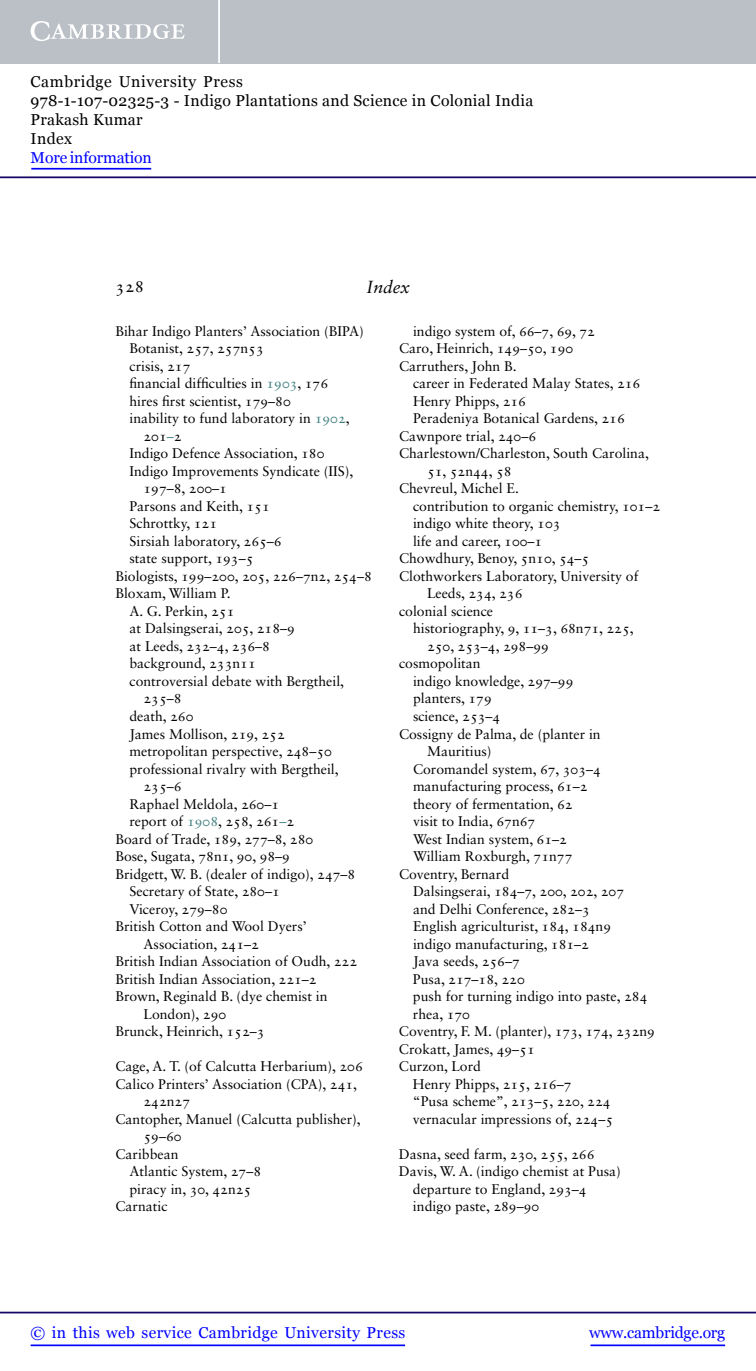
<style>
.page{position:relative;width:756px;height:1371px;background:#fff}
.page>*{position:absolute;margin:0;border:0;box-sizing:border-box;transform-origin:0 0}
.t1{font:italic 17.5px "Sabon LT Std";color:#000}
.t2{font:16.62px "Sabon LT Std";color:#000}
.t3{font:15.75px/18.9px "Georgia";letter-spacing:.02em;color:#000}
.t4{font:15.75px "Georgia";letter-spacing:.025em;color:#00f}
.t5{font:15.75px "Georgia";letter-spacing:-.015em;color:#00f}
.t6{font:15.75px "Georgia";letter-spacing:-.01em;color:#00f}
.t7{font:14px "Sabon LT Std";color:#000}
.s1{color:#418080}
.s2{color:#408080}
</style>
<div class="page">
<hr style="left:591px;top:1344px;width:134px;height:1px;background:#00f">
<hr style="left:0;top:1311px;width:756px;height:2px;background:#150666">
<hr style="left:31px;top:1344px;width:374px;height:1px;background:#00f">
<div style="left:0;top:0;width:756px;height:63px;background:#bac0c6"></div>
<svg style="left:31px;top:21px;width:154px;height:20px"></svg>
<hr style="left:218px;top:0;width:2px;height:63px;background:#fff">
<hr style="left:0;top:176px;width:756px;height:2px;background:#150666">
<hr style="left:31px;top:168px;width:120px;height:1px;background:#00f">
<p class="t3" style="left:31px;top:72px;width:504px">Cambridge University Press<br>978-1-107-02325-3 - Indigo Plantations and Science in Colonial India<br>Prakash Kumar<br>Index</p>
<p class="t6" style="left:31px;top:148px;width:123px">More information</p>
<p class="t2" style="left:116px;top:276px;width:30px">328</p>
<p class="t1" style="left:367px;top:276px;width:45px">Index</p>
<p class="t7" style="left:116px;top:322px;width:250px">Bihar Indigo Planters’ Association (BIPA)</p>
<p class="t7" style="left:130px;top:340px;width:136px">Botanist, 257, 257n53</p>
<p class="t7" style="left:130px;top:357px;width:62px">crisis, 217</p>
<p class="t7" style="left:130px;top:375px;width:200px">financial difficulties in <span class="s1">1903</span>, 176</p>
<p class="t7" style="left:130px;top:392px;width:163px">hires first scientist, 179–80</p>
<p class="t7" style="left:130px;top:410px;width:222px">inability to fund laboratory in <span class="s1">1902</span>,</p>
<p class="t7" style="left:144px;top:427px;width:40px">201<span class="s2">–</span>2</p>
<p class="t7" style="left:130px;top:445px;width:196px">Indigo Defence Association, 180</p>
<p class="t7" style="left:130px;top:462px;width:225px">Indigo Improvements Syndicate (IIS),</p>
<p class="t7" style="left:144px;top:480px;width:85px">197–8, 200–1</p>
<p class="t7" style="left:130px;top:497px;width:142px">Parsons and Keith, 151</p>
<p class="t7" style="left:130px;top:515px;width:89px">Schrottky, 121</p>
<p class="t7" style="left:130px;top:532px;width:154px">Sirsiah laboratory, 265–6</p>
<p class="t7" style="left:130px;top:550px;width:125px">state support, 193–5</p>
<p class="t7" style="left:116px;top:567px;width:258px">Biologists, 199–200, 205, 226–7n2, 254–8</p>
<p class="t7" style="left:116px;top:585px;width:117px">Bloxam, William P.</p>
<p class="t7" style="left:130px;top:602px;width:107px">A. G. Perkin, 251</p>
<p class="t7" style="left:130px;top:620px;width:167px">at Dalsingserai, 205, 218–9</p>
<p class="t7" style="left:130px;top:637px;width:142px">at Leeds, 232–4, 236–8</p>
<p class="t7" style="left:130px;top:655px;width:128px">background, 233n11</p>
<p class="t7" style="left:130px;top:672px;width:216px">controversial debate with Bergtheil,</p>
<p class="t7" style="left:144px;top:690px;width:40px">235–8</p>
<p class="t7" style="left:130px;top:707px;width:66px">death, 260</p>
<p class="t7" style="left:130px;top:725px;width:157px">James Mollison, 219, 252</p>
<p class="t7" style="left:130px;top:742px;width:204px">metropolitan perspective, 248–50</p>
<p class="t7" style="left:130px;top:760px;width:211px">professional rivalry with Bergtheil,</p>
<p class="t7" style="left:144px;top:777px;width:40px">235–6</p>
<p class="t7" style="left:130px;top:795px;width:151px">Raphael Meldola, 260–1</p>
<p class="t7" style="left:130px;top:812px;width:166px">report of <span class="s1">1908</span>, 258, 261<span class="s2">–</span>2</p>
<p class="t7" style="left:116px;top:830px;width:199px">Board of Trade, 189, 277–8, 280</p>
<p class="t7" style="left:116px;top:847px;width:176px">Bose, Sugata, 78n1, 90, 98–9</p>
<p class="t7" style="left:116px;top:865px;width:241px">Bridgett, W. B. (dealer of indigo), 247–8</p>
<p class="t7" style="left:130px;top:882px;width:152px">Secretary of State, 280–1</p>
<p class="t7" style="left:130px;top:900px;width:100px">Viceroy, 279–80</p>
<p class="t7" style="left:116px;top:917px;width:193px">British Cotton and Wool Dyers’</p>
<p class="t7" style="left:144px;top:935px;width:117px">Association, 241–2</p>
<p class="t7" style="left:116px;top:952px;width:243px">British Indian Association of Oudh, 222</p>
<p class="t7" style="left:116px;top:970px;width:203px">British Indian Association, 221–2</p>
<p class="t7" style="left:116px;top:987px;width:214px">Brown, Reginald B. (dye chemist in</p>
<p class="t7" style="left:144px;top:1005px;width:84px">London), 290</p>
<p class="t7" style="left:116px;top:1022px;width:151px">Brunck, Heinrich, 152–3</p>
<p class="t7" style="left:116px;top:1057px;width:249px">Cage, A. T. (of Calcutta Herbarium), 206</p>
<p class="t7" style="left:116px;top:1075px;width:243px">Calico Printers’ Association (CPA), 241,</p>
<p class="t7" style="left:144px;top:1092px;width:48px">242n27</p>
<p class="t7" style="left:116px;top:1110px;width:247px">Cantopher, Manuel (Calcutta publisher),</p>
<p class="t7" style="left:144px;top:1127px;width:40px">59–60</p>
<p class="t7" style="left:116px;top:1145px;width:65px">Caribbean</p>
<p class="t7" style="left:130px;top:1162px;width:133px">Atlantic System, 27–8</p>
<p class="t7" style="left:130px;top:1180px;width:123px">piracy in, 30, 42n25</p>
<p class="t7" style="left:116px;top:1197px;width:54px">Carnatic</p>
<p class="t7" style="left:413px;top:322px;width:184px">indigo system of, 66–7, 69, 72</p>
<p class="t7" style="left:399px;top:340px;width:176px">Caro, Heinrich, 149–50, 190</p>
<p class="t7" style="left:399px;top:357px;width:119px">Carruthers, John B.</p>
<p class="t7" style="left:413px;top:375px;width:229px">career in Federated Malay States, 216</p>
<p class="t7" style="left:413px;top:392px;width:115px">Henry Phipps, 216</p>
<p class="t7" style="left:413px;top:410px;width:213px">Peradeniya Botanical Gardens, 216</p>
<p class="t7" style="left:399px;top:427px;width:139px">Cawnpore trial, 240–6</p>
<p class="t7" style="left:399px;top:445px;width:251px">Charlestown/Charleston, South Carolina,</p>
<p class="t7" style="left:427px;top:462px;width:86px">51, 52n44, 58</p>
<p class="t7" style="left:399px;top:480px;width:122px">Chevreul, Michel E.</p>
<p class="t7" style="left:413px;top:497px;width:249px">contribution to organic chemistry, 101–2</p>
<p class="t7" style="left:413px;top:515px;width:149px">indigo white theory, 103</p>
<p class="t7" style="left:413px;top:532px;width:131px">life and career, 100–1</p>
<p class="t7" style="left:399px;top:550px;width:192px">Chowdhury, Benoy, 5n10, 54–5</p>
<p class="t7" style="left:399px;top:567px;width:241px">Clothworkers Laboratory, University of</p>
<p class="t7" style="left:427px;top:585px;width:97px">Leeds, 234, 236</p>
<p class="t7" style="left:399px;top:602px;width:96px">colonial science</p>
<p class="t7" style="left:413px;top:620px;width:222px">historiography, 9, 11–3, 68n71, 225,</p>
<p class="t7" style="left:427px;top:637px;width:123px">250, 253–4, 298–99</p>
<p class="t7" style="left:399px;top:655px;width:83px">cosmopolitan</p>
<p class="t7" style="left:413px;top:672px;width:162px">indigo knowledge, 297–99</p>
<p class="t7" style="left:413px;top:690px;width:80px">planters, 179</p>
<p class="t7" style="left:413px;top:707px;width:89px">science, 253–4</p>
<p class="t7" style="left:399px;top:725px;width:203px">Cossigny de Palma, de (planter in</p>
<p class="t7" style="left:427px;top:742px;width:66px">Mauritius)</p>
<p class="t7" style="left:413px;top:760px;width:189px">Coromandel system, 67, 303–4</p>
<p class="t7" style="left:413px;top:777px;width:176px">manufacturing process, 61–2</p>
<p class="t7" style="left:413px;top:795px;width:161px">theory of fermentation, 62</p>
<p class="t7" style="left:413px;top:812px;width:124px">visit to India, 67n67</p>
<p class="t7" style="left:413px;top:830px;width:155px">West Indian system, 61–2</p>
<p class="t7" style="left:413px;top:847px;width:161px">William Roxburgh, 71n77</p>
<p class="t7" style="left:399px;top:865px;width:112px">Coventry, Bernard</p>
<p class="t7" style="left:413px;top:882px;width:213px">Dalsingserai, 184–7, 200, 202, 207</p>
<p class="t7" style="left:413px;top:900px;width:178px">and Delhi Conference, 282–3</p>
<p class="t7" style="left:413px;top:917px;width:200px">English agriculturist, 184, 184n9</p>
<p class="t7" style="left:413px;top:935px;width:178px">indigo manufacturing, 181–2</p>
<p class="t7" style="left:413px;top:952px;width:108px">Java seeds, 256–7</p>
<p class="t7" style="left:413px;top:970px;width:113px">Pusa, 217–18, 220</p>
<p class="t7" style="left:413px;top:987px;width:236px">push for turning indigo into paste, 284</p>
<p class="t7" style="left:413px;top:1005px;width:59px">rhea, 170</p>
<p class="t7" style="left:399px;top:1022px;width:258px">Coventry, F. M. (planter), 173, 174, 232n9</p>
<p class="t7" style="left:399px;top:1040px;width:137px">Crokatt, James, 49–51</p>
<p class="t7" style="left:399px;top:1057px;width:83px">Curzon, Lord</p>
<p class="t7" style="left:413px;top:1075px;width:160px">Henry Phipps, 215, 216–7</p>
<p class="t7" style="left:413px;top:1092px;width:199px">“Pusa scheme”, 213–5, 220, 224</p>
<p class="t7" style="left:413px;top:1110px;width:202px">vernacular impressions of, 224–5</p>
<p class="t7" style="left:399px;top:1145px;width:197px">Dasna, seed farm, 230, 255, 266</p>
<p class="t7" style="left:399px;top:1162px;width:223px">Davis, W. A. (indigo chemist at Pusa)</p>
<p class="t7" style="left:413px;top:1180px;width:175px">departure to England, 293–4</p>
<p class="t7" style="left:413px;top:1197px;width:128px">indigo paste, 289–90</p>
<p class="t4" style="left:31px;top:1323px;width:376px">© in this web service Cambridge University Press</p>
<p class="t5" style="left:589px;top:1323px;width:137px">www.cambridge.org</p>
</div>
